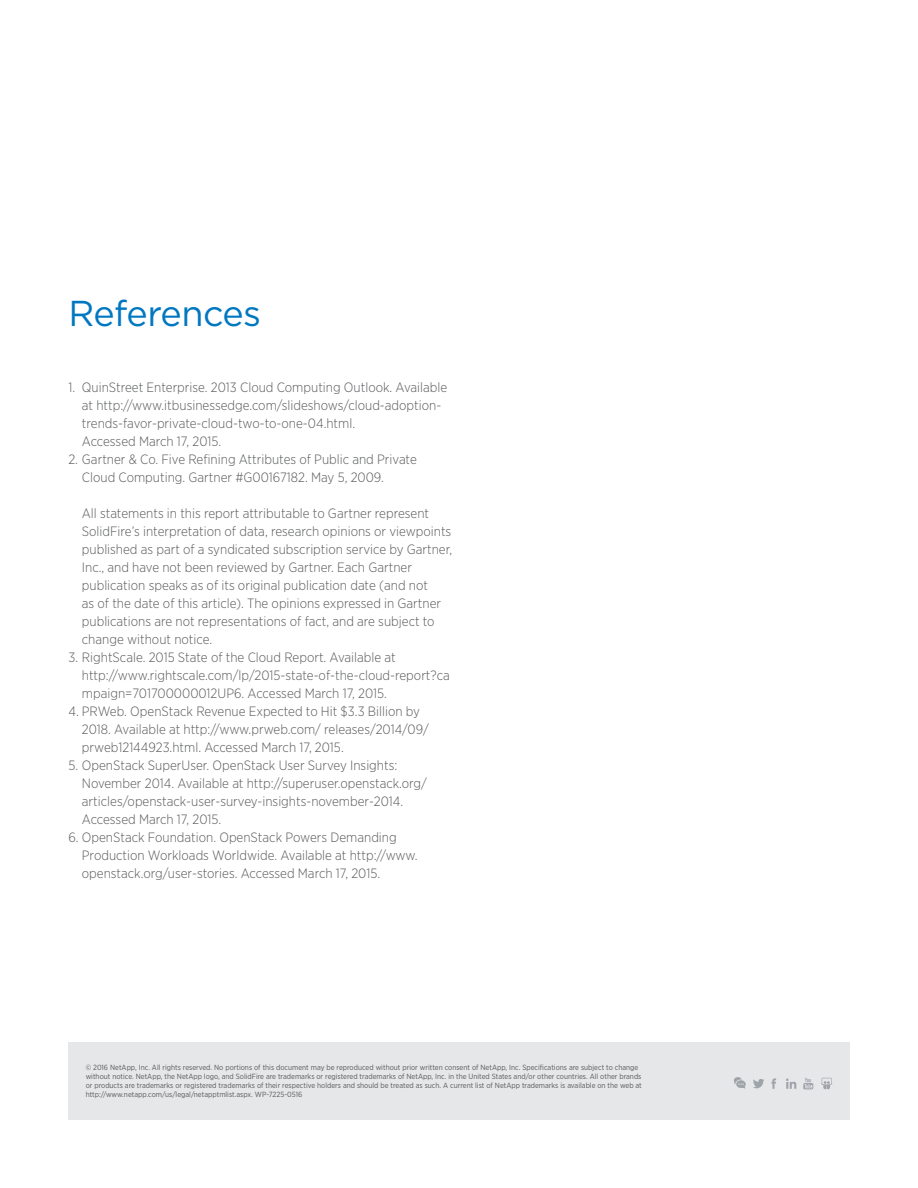
<style>
.page{position:relative;width:918px;height:1188px;background:#fff}
.page>*{position:absolute;margin:0;border:0;box-sizing:border-box;transform-origin:0 0}
.t1{font:36px "Gotham";letter-spacing:-.015em;color:#0077c1}
.t2{font:300 13.5px/18px "Gotham Narrow";color:#58595b}
.Copyright{font:7.5px/9px "Gotham Narrow";color:#58595b}
</style>
<div class="page">
<div style="left:68px;top:1042px;width:782px;height:78px;background:#e6e7e8"></div>
<svg style="left:803px;top:1078px;width:10px;height:11px"></svg>
<svg style="left:771px;top:1078px;width:5px;height:11px"></svg>
<svg style="left:786px;top:1078px;width:10px;height:11px"></svg>
<svg style="left:753px;top:1079px;width:11px;height:9px"></svg>
<svg style="left:821px;top:1078px;width:12px;height:12px"></svg>
<svg style="left:734px;top:1077px;width:12px;height:12px"></svg>
<p class="t1" style="left:68px;top:290px;width:194px">References</p>
<p class="t2" style="left:82px;top:378px;width:367px;text-indent:-14px">1. QuinStreet Enterprise. 2013 Cloud Computing Outlook. Available at http://www.itbusinessedge.com/slideshows/cloud-adoption&shy;trends-favor-private-cloud-two-to-one-04.html.<br>Accessed March 17, 2015.</p>
<p class="t2" style="left:82px;top:450px;width:337px;text-indent:-14px">2. Gartner &amp; Co. Five Refining Attributes of Public and Private<br>Cloud Computing. Gartner #G00167182. May 5, 2009.</p>
<p class="t2" style="left:82px;top:504px;width:372px">All statements in this report attributable to Gartner represent SolidFire’s interpretation of data, research opinions or viewpoints published as part of a syndicated subscription service by Gartner, Inc., and have not been reviewed by Gartner. Each Gartner publication speaks as of its original publication date (and not<br>as of the date of this article). The opinions expressed in Gartner publications are not representations of fact, and are subject to change without notice.</p>
<p class="t2" style="left:82px;top:648px;width:370px;text-indent:-14px">3. RightScale. 2015 State of the Cloud Report. Available at http://www.rightscale.com/lp/2015-state-of-the-cloud-report?ca mpaign=701700000012UP6. Accessed March 17, 2015.</p>
<p class="t2" style="left:82px;top:702px;width:348px;text-indent:-14px">4. PRWeb. OpenStack Revenue Expected to Hit $3.3 Billion by<br>2018. Available at http://www.prweb.com/ releases/2014/09/ prweb12144923.html. Accessed March 17, 2015.</p>
<p class="t2" style="left:82px;top:756px;width:347px;text-indent:-14px">5. OpenStack SuperUser. OpenStack User Survey Insights:<br>November 2014. Available at http://superuser.openstack.org/ articles/openstack-user-survey-insights-november-2014.<br>Accessed March 17, 2015.</p>
<p class="t2" style="left:82px;top:828px;width:337px;text-indent:-14px">6. OpenStack Foundation. OpenStack Powers Demanding<br>Production Workloads Worldwide. Available at http://www. openstack.org/user-stories. Accessed March 17, 2015.</p>
<p class="Copyright" style="left:86px;top:1063px;width:558px">© 2016 NetApp, Inc. All rights reserved. No portions of this document may be reproduced without prior written consent of NetApp, Inc. Specifications are subject to change without notice. NetApp, the NetApp logo, and SolidFire are trademarks or registered trademarks of NetApp, Inc. in the United States and/or other countries. All other brands or products are trademarks or registered trademarks of their respective holders and should be treated as such. A current list of NetApp trademarks is available on the web at http://www.netapp.com/us/legal/netapptmlist.aspx. WP-7225-0516</p>
</div>
